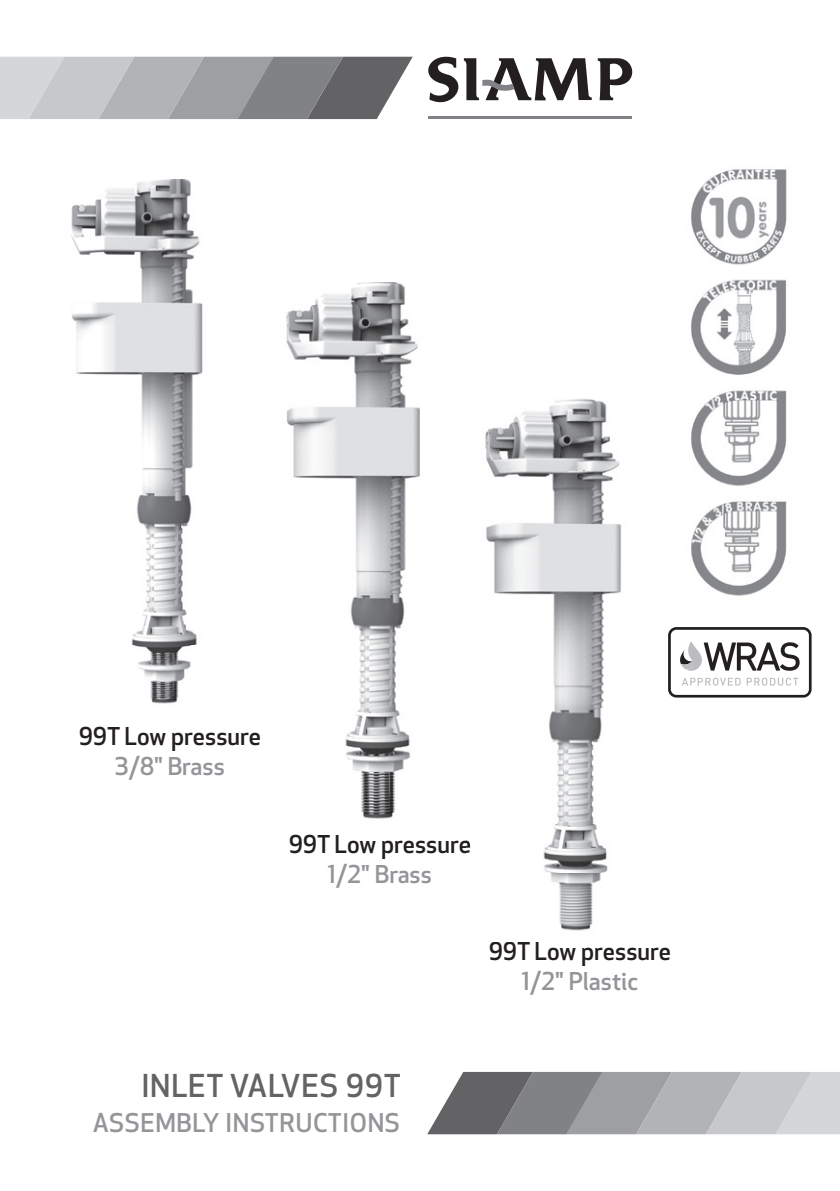
<style>
.page{position:relative;width:840px;height:1191px;background:#fff}
.page>*{position:absolute;margin:0;border:0;box-sizing:border-box;transform-origin:0 0}
.t1{font:500 30.8px "Apex New";letter-spacing:.025em;color:#636366}
.t2{font:500 25.2px "Apex New";letter-spacing:.025em;color:#939598}
.t3{font:500 24px "Apex New";color:#231f20}
.t4{font:500 24px "Apex New";color:#939598}
</style>
<div class="page">
<svg style="left:597px;top:58px;width:36px;height:42px"></svg>
<hr style="left:428px;top:116px;width:204px;height:3px;background:#808285">
<svg style="left:0;top:56px;width:591px;height:63px"></svg>
<svg style="left:427px;top:1072px;width:412px;height:62px;background:#a3a4a7"></svg>
<img style="left:691px;top:169px;width:96px;height:427px">
<img style="left:71px;top:179px;width:132px;height:525px">
<img style="left:286px;top:282px;width:134px;height:537px">
<img style="left:470px;top:399px;width:151px;height:532px">
<img style="left:466px;top:840px;width:4px;height:13px">
<svg style="left:668px;top:627px;width:143px;height:70px"></svg>
<p class="t3" style="left:79px;top:720px;width:184px">99T Low pressure</p>
<p class="t4" style="left:115px;top:750px;width:111px">3/8" Brass</p>
<p class="t3" style="left:288px;top:828px;width:184px">99T Low pressure</p>
<p class="t4" style="left:327px;top:858px;width:106px">1/2" Brass</p>
<p class="t3" style="left:488px;top:935px;width:184px">99T Low pressure</p>
<p class="t4" style="left:521px;top:965px;width:118px">1/2" Plastic</p>
<p class="t1" style="left:141px;top:1065px;width:261px">INLET VALVES 99T</p>
<p class="t2" style="left:93px;top:1106px;width:308px">ASSEMBLY INSTRUCTIONS</p>
</div>
